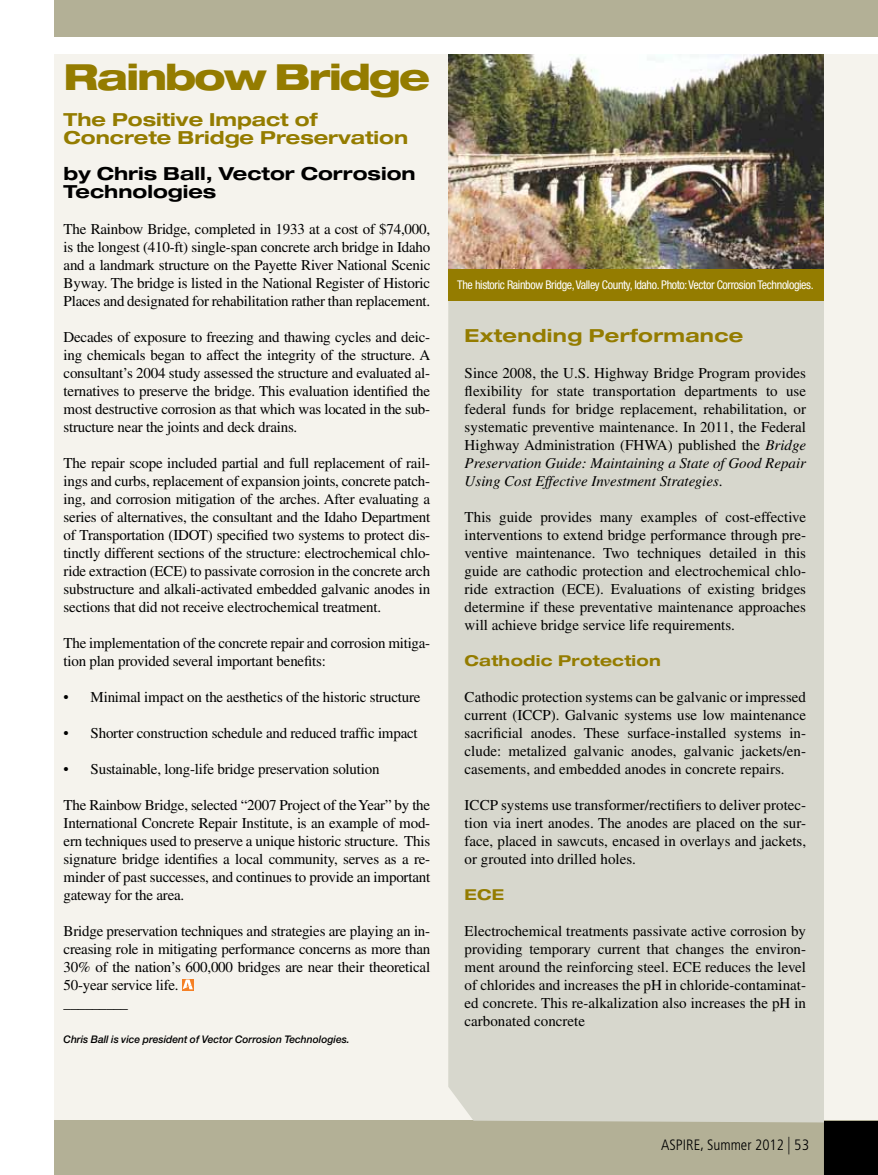
<style>
.page{position:relative;width:878px;height:1175px;background:#fff}
.page>*{position:absolute;margin:0;border:0;box-sizing:border-box;transform-origin:0 0}
.t1{font:800 expanded 36px "Helvetica Neue LT Std";letter-spacing:-.045em;color:#947c00;scale:1.06 1}
.t2{font:700 expanded 18px/18px "Helvetica Neue LT Std";color:#947c00;scale:1.06 1}
.t3{font:700 expanded 18px/18px "Helvetica Neue LT Std";color:#000;scale:1.06 1}
.t4{font:15px/18px "Times LT Std";letter-spacing:-.015em;color:#000;text-align:justify}
.t5{font:700 expanded 15px "Helvetica Neue LT Std";letter-spacing:.015em;color:#947c00;scale:1.06 1}
.t6{font:300 condensed 15px "Frutiger LT Std";color:#000}
.t7{font:condensed 12px "Helvetica Neue LT Std";letter-spacing:-.03em;color:#fff}
.t8{font:italic 500 10.5px "Helvetica Neue LT Std";color:#000}
.s1{font-style:italic}
.s2{font-size:17.55px}
</style>
<div class="page">
<div style="left:54px;top:54px;width:824px;height:1066px;background:#f5f3ed"></div>
<div style="left:54px;top:0;width:824px;height:36px;background:#b3b096"></div>
<div style="left:54px;top:1120px;width:824px;height:54px;background:#b3b096"></div>
<div style="left:824px;top:1121px;width:54px;height:53px;background:#000"></div>
<svg style="left:182px;top:979px;width:12px;height:11px"></svg>
<svg style="left:183px;top:979px;width:10px;height:10px"></svg>
<div style="left:448px;top:268px;width:376px;height:33px;background:#947c00"></div>
<img style="left:448px;top:54px;width:376px;height:214px">
<div style="left:448px;top:301px;width:376px;height:821px;background:#d7d7cd"></div>
<h1 class="t1" style="left:64px;top:54px;width:347px">Rainbow Bridge</h1>
<p class="t2" style="left:64px;top:110px;width:326px">The Positive Impact of<br>Concrete Bridge Preservation</p>
<p class="t3" style="left:64px;top:164px;width:333px">by Chris Ball, Vector Corrosion<br>Technologies</p>
<p class="t4" style="left:64px;top:220px;width:368px">The Rainbow Bridge, completed in 1933 at a cost of $74,000, is the longest (410-ft) single-span concrete arch bridge in Idaho and a landmark structure on the Payette River National Scenic Byway. The bridge is listed in the National Register of Historic Places and designated for rehabilitation rather than replacement.</p>
<p class="t4" style="left:64px;top:328px;width:368px">Decades of exposure to freezing and thawing cycles and deic&shy;ing chemicals began to affect the integrity of the structure. A consultant’s 2004 study assessed the structure and evaluated al&shy;ternatives to preserve the bridge. This evaluation identified the most destructive corrosion as that which was located in the sub&shy;structure near the joints and deck drains.</p>
<p class="t4" style="left:64px;top:454px;width:368px">The repair scope included partial and full replacement of rail&shy;ings and curbs, replacement of expansion joints, concrete patch&shy;ing, and corrosion mitigation of the arches. After evaluating a series of alternatives, the consultant and the Idaho Department of Transportation (IDOT) specified two systems to protect dis&shy;tinctly different sections of the structure: electrochemical chlo&shy;ride extraction (ECE) to passivate corrosion in the concrete arch substructure and alkali-activated embedded galvanic anodes in sections that did not receive electrochemical treatment.</p>
<p class="t4" style="left:64px;top:634px;width:368px">The implementation of the concrete repair and corrosion mitiga&shy;tion plan provided several important benefits:</p>
<p class="t4" style="left:64px;top:688px;width:358px">• Minimal impact on the aesthetics of the historic structure</p>
<p class="t4" style="left:64px;top:724px;width:355px">• Shorter construction schedule and reduced traffic impact</p>
<p class="t4" style="left:64px;top:760px;width:317px">• Sustainable, long-life bridge preservation solution</p>
<p class="t4" style="left:64px;top:796px;width:368px">The Rainbow Bridge, selected “2007 Project of the Year” by the International Concrete Repair Institute, is an example of mod&shy;ern techniques used to preserve a unique historic structure. This signature bridge identifies a local community, serves as a re&shy;minder of past successes, and continues to provide an important gateway for the area.</p>
<p class="t4" style="left:64px;top:922px;width:368px;text-align:left">Bridge preservation techniques and strategies are playing an in&shy;creasing role in mitigating performance concerns as more than 30% of the nation’s 600,000 bridges are near their theoretical 50-year service life.<br>_________</p>
<p class="t8" style="left:64px;top:1033px;width:288px">Chris Ball is vice president of Vector Corrosion Technologies.</p>
<p class="t7" style="left:457px;top:278px;width:358px">The historic Rainbow Bridge, Valley County, Idaho. Photo: Vector Corrosion Technologies.</p>
<p class="t2" style="left:464px;top:326px;width:264px">Extending Performance</p>
<p class="t4" style="left:464px;top:364px;width:343px">Since 2008, the U.S. Highway Bridge Program provides flexibility for state transportation departments to use federal funds for bridge replacement, rehabilitation, or systematic preventive maintenance. In 2011, the Federal Highway Administration (FHWA) published the <span class="s1">Bridge Preservation Guide: Maintaining a State of Good Repair Using Cost Effective Investment Strategies</span>.</p>
<p class="t4" style="left:464px;top:508px;width:343px">This guide provides many examples of cost-effective interventions to extend bridge performance through pre&shy;ventive maintenance. Two techniques detailed in this guide are cathodic protection and electrochemical chlo&shy;ride extraction (ECE). Evaluations of existing bridges determine if these preventative maintenance approaches will achieve bridge service life requirements.</p>
<p class="t5" style="left:464px;top:651px;width:187px">Cathodic Protection</p>
<p class="t4" style="left:464px;top:688px;width:343px">Cathodic protection systems can be galvanic or impressed current (ICCP). Galvanic systems use low maintenance sacrificial anodes. These surface-installed systems in&shy;clude: metalized galvanic anodes, galvanic jackets/en&shy;casements, and embedded anodes in concrete repairs.</p>
<p class="t4" style="left:464px;top:796px;width:343px">ICCP systems use transformer/rectifiers to deliver protec&shy;tion via inert anodes. The anodes are placed on the sur&shy;face, placed in sawcuts, encased in overlays and jackets, or grouted into drilled holes.</p>
<p class="t5" style="left:464px;top:885px;width:39px">ECE</p>
<p class="t4" style="left:464px;top:922px;width:343px">Electrochemical treatments passivate active corrosion by providing temporary current that changes the environ&shy;ment around the reinforcing steel. ECE reduces the level of chlorides and increases the pH in chloride-contaminat&shy;ed concrete. This re-alkalization also increases the pH in carbonated concrete</p>
<p class="t6" style="left:661px;top:1136px;width:150px">ASPIRE, Summer 2012 <span class="s2">|</span> 53</p>
</div>
